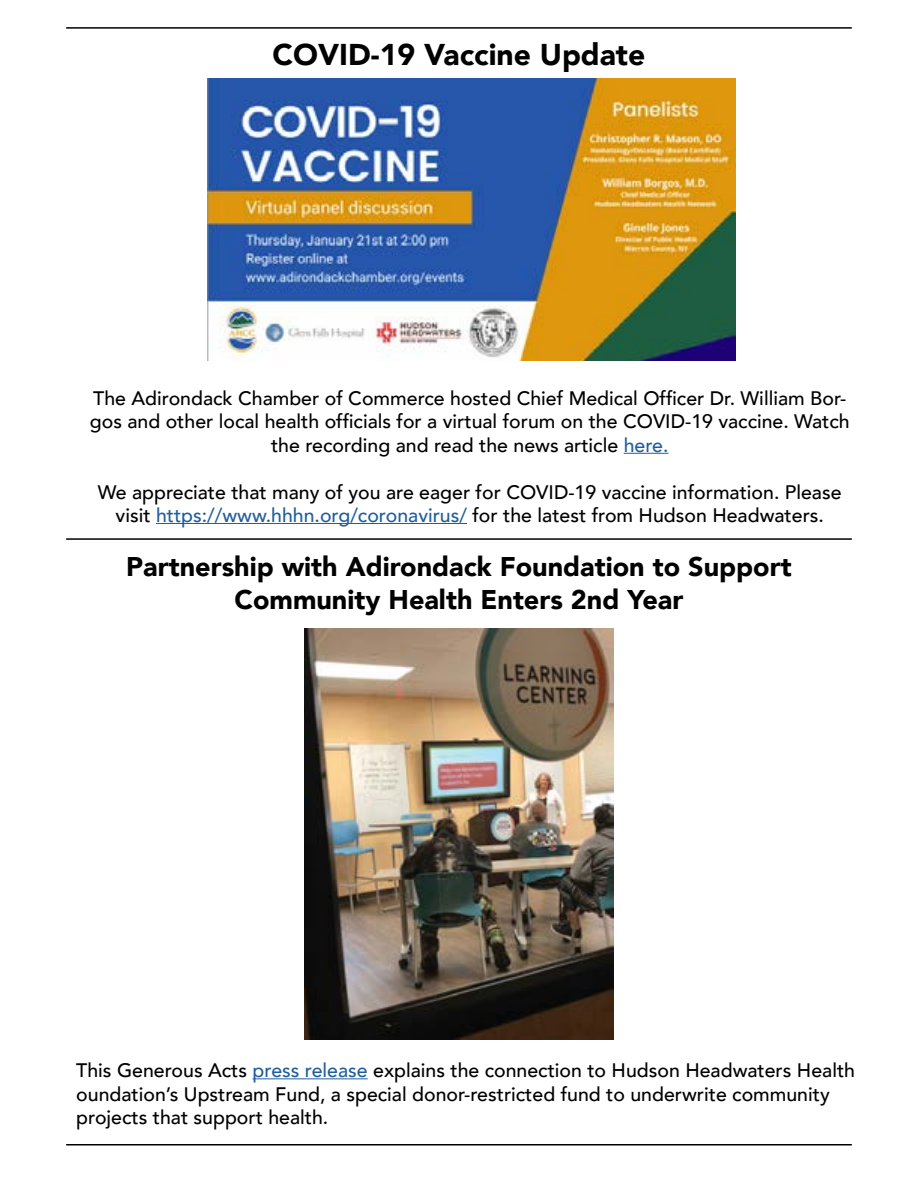
<style>
.page{position:relative;width:918px;height:1188px;background:#fff}
.page>*{position:absolute;margin:0;border:0;box-sizing:border-box;transform-origin:0 0}
.t1{font:900 30px "Avenir";color:#000}
.t2{font:900 27px/32.4px "Avenir";color:#000;text-align:center}
.t3{font:500 19.5px/23.4px "Avenir";color:#000;text-align:center}
.s1{color:#215e9e}
</style>
<div class="page">
<hr style="left:66px;top:27px;width:786px;height:2px;background:#000">
<hr style="left:624px;top:453px;width:44px;height:1px;background:#215e9e">
<hr style="left:156px;top:523px;width:311px;height:1px;background:#215e9e">
<hr style="left:66px;top:1144px;width:786px;height:2px;background:#000">
<hr style="left:66px;top:538px;width:786px;height:2px;background:#000">
<hr style="left:253px;top:1078px;width:115px;height:1px;background:#215e9e">
<img style="left:207px;top:79px;width:528px;height:281px">
<img style="left:305px;top:628px;width:308px;height:411px">
<h1 class="t1" style="left:273px;top:29px;width:374px">COVID-19 Vaccine Update</h1>
<p class="t3" style="left:90px;top:385px;width:761px">The Adirondack Chamber of Commerce hosted Chief Medical Officer Dr. William Bor&shy;gos and other local health officials for a virtual forum on the COVID-19 vaccine. Watch the recording and read the news article <span class="s1">here.</span></p>
<p class="t3" style="left:98px;top:479px;width:745px">We appreciate that many of you are eager for COVID-19 vaccine information. Please visit <span class="s1">https://www.hhhn.org/coronavirus/</span> for the latest from Hudson Headwaters.</p>
<h2 class="t2" style="left:126px;top:550px;width:667px">Partnership with Adirondack Foundation to Support<br>Community Health Enters 2nd Year</h2>
<p class="t3" style="left:76px;top:1058px;width:780px;text-align:left">This Generous Acts <span class="s1">press release</span> explains the connection to Hudson Headwaters Health oundation’s Upstream Fund, a special donor-restricted fund to underwrite community projects that support health.</p>
</div>
